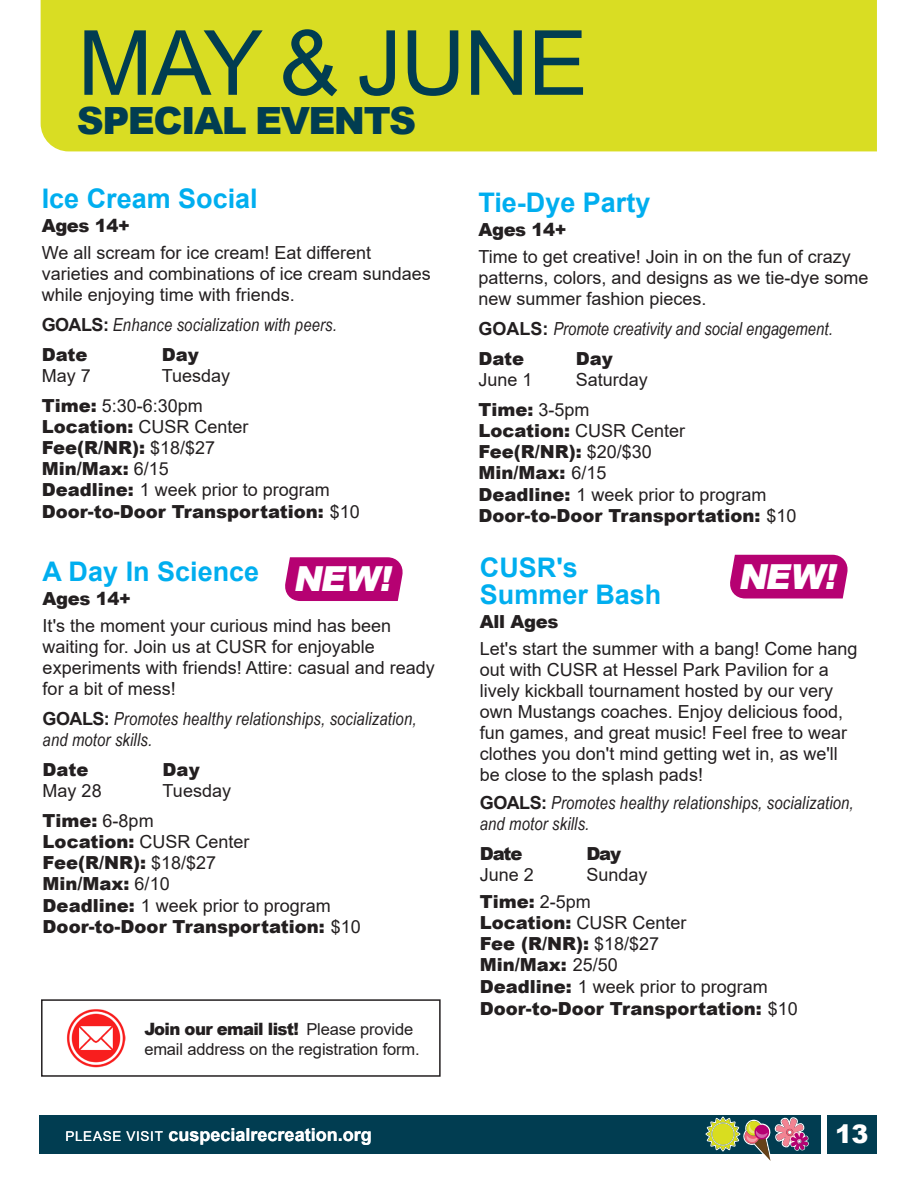
<style>
.page{position:relative;width:918px;height:1188px;background:#fff}
.page>*{position:absolute;margin:0;border:0;box-sizing:border-box;transform-origin:0 0}
.t1{font:90px "Arial";letter-spacing:-.015em;color:#013d51}
.t2{font:900 37.5px "Arial";letter-spacing:-.04em;color:#013d51}
.Program_Title{font:italic 900 34.5px "Arial";color:#fff}
.Program_Description{font:700 27px/27px "Arial";color:#00aeef}
.Program_Description-2{font:900 25.5px "Arial";color:#fff}
.Program_Description-3{font:18px/21px "Arial";color:#231f20}
.Program_Description-4{font:900 18px/21.3px "Arial";color:#231f20}
.Program_Description-5{font:italic 18px/21px "Arial Narrow";letter-spacing:.01em;color:#231f20}
.Program_Description-6{font:700 18px "Arial";color:#fff}
.Program_Title-2{font:900 16.95px "Arial";letter-spacing:-.04em;color:#231f20}
.Program_Title-3{font:16.5px "Arial";letter-spacing:-.01em;color:#231f20}
.s1{font-family:"Arial";font-weight:700;font-style:normal}
.s2{font-weight:400}
.s3{font-weight:900}
.s4{font-weight:400;font-size:16.5px}
.s5{font-weight:400;font-size:13.5px}
</style>
<div class="page">
<div style="left:41px;top:0;width:836px;height:151px;background:#d9dd23"></div>
<div style="left:40px;top:1115px;width:781px;height:39px;background:#013d51"></div>
<div style="left:828px;top:1115px;width:49px;height:39px;background:#013d51"></div>
<svg style="left:706px;top:1116px;width:103px;height:45px"></svg>
<div style="left:730px;top:555px;width:118px;height:43px;background:#b60172"></div>
<svg style="left:285px;top:557px;width:118px;height:44px;background:#b90e79"></svg>
<img style="left:66px;top:1009px;width:60px;height:59px">
<div style="left:41px;top:999px;width:400px;height:78px;border:2px solid #231f20"></div>
<p class="t1" style="left:78px;top:1px;width:512px">MAY &amp; JUNE</p>
<p class="t2" style="left:77px;top:93px;width:341px">SPECIAL EVENTS</p>
<p class="Program_Description" style="left:42px;top:185px;width:218px">Ice Cream Social</p>
<p class="Program_Description-4" style="left:42px;top:214px;width:90px">Ages 14+</p>
<p class="Program_Description-3" style="left:42px;top:242px;width:391px">We all scream for ice cream! Eat different varieties and combinations of ice cream sundaes while enjoying time with friends.</p>
<p class="Program_Description-5" style="left:42px;top:313px;width:297px"><span class="s1">GOALS:</span> Enhance socialization with peers.</p>
<p class="Program_Description-4" style="left:42px;top:343px;width:47px">Date</p>
<p class="Program_Description-4" style="left:162px;top:343px;width:39px">Day</p>
<p class="Program_Description-3" style="left:42px;top:365px;width:51px">May 7</p>
<p class="Program_Description-3" style="left:162px;top:365px;width:70px">Tuesday</p>
<p class="Program_Description-4" style="left:42px;top:394px;width:320px">Time: <span class="s2">5:30-6:30pm<br></span>Location: <span class="s2">CUSR Center<br></span>Fee(R/NR): <span class="s2">$18/$27<br></span>Min/Max: <span class="s2">6/15<br></span>Deadline: <span class="s2">1 week prior to program<br></span>Door-to-Door Transportation: <span class="s2">$10</span></p>
<p class="Program_Description" style="left:43px;top:559px;width:218px">A Day In Science</p>
<p class="Program_Description-4" style="left:43px;top:588px;width:90px">Ages 14+</p>
<p class="Program_Description-3" style="left:43px;top:615px;width:394px">It's the moment your curious mind has been waiting for. Join us at CUSR for enjoyable experiments with friends! Attire: casual and ready for a bit of mess!</p>
<p class="Program_Description-5" style="left:43px;top:708px;width:375px"><span class="s1">GOALS:</span> Promotes healthy relationships, socialization, and motor skills.</p>
<p class="Program_Description-4" style="left:43px;top:759px;width:47px">Date</p>
<p class="Program_Description-4" style="left:163px;top:759px;width:39px">Day</p>
<p class="Program_Description-3" style="left:43px;top:780px;width:61px">May 28</p>
<p class="Program_Description-3" style="left:163px;top:780px;width:70px">Tuesday</p>
<p class="Program_Description-4" style="left:43px;top:810px;width:320px">Time: <span class="s2">6-8pm<br></span>Location: <span class="s2">CUSR Center<br></span>Fee(R/NR): <span class="s2">$18/$27<br></span>Min/Max: <span class="s2">6/10<br></span>Deadline: <span class="s2">1 week prior to program<br></span>Door-to-Door Transportation: <span class="s2">$10</span></p>
<p class="Program_Description" style="left:478px;top:189px;width:174px">Tie-Dye Party</p>
<p class="Program_Description-4" style="left:478px;top:218px;width:90px">Ages 14+</p>
<p class="Program_Description-3" style="left:478px;top:246px;width:392px">Time to get creative! Join in on the fun of crazy patterns, colors, and designs as we tie-dye some new summer fashion pieces.</p>
<p class="Program_Description-5" style="left:478px;top:318px;width:356px"><span class="s1">GOALS:</span> Promote creativity and social engagement.</p>
<p class="Program_Description-4" style="left:478px;top:347px;width:47px">Date</p>
<p class="Program_Description-4" style="left:576px;top:347px;width:39px">Day</p>
<p class="Program_Description-3" style="left:478px;top:369px;width:56px">June 1</p>
<p class="Program_Description-3" style="left:576px;top:369px;width:74px">Saturday</p>
<p class="Program_Description-4" style="left:478px;top:398px;width:320px">Time: <span class="s2">3-5pm<br></span>Location: <span class="s2">CUSR Center<br></span>Fee(R/NR): <span class="s2">$20/$30<br></span>Min/Max: <span class="s2">6/15<br></span>Deadline: <span class="s2">1 week prior to program<br></span>Door-to-Door Transportation: <span class="s2">$10</span></p>
<p class="Program_Description" style="left:480px;top:554px;width:183px">CUSR's<br>Summer Bash</p>
<p class="Program_Description-4" style="left:480px;top:610px;width:80px">All Ages</p>
<p class="Program_Description-3" style="left:480px;top:638px;width:379px">Let's start the summer with a bang! Come hang out with CUSR at Hessel Park Pavilion for a lively kickball tournament hosted by our very own Mustangs coaches. Enjoy delicious food, fun games, and great music! Feel free to wear clothes you don't mind getting wet in, as we'll be close to the splash pads!</p>
<p class="Program_Description-5" style="left:480px;top:792px;width:375px"><span class="s1">GOALS:</span> Promotes healthy relationships, socialization, and motor skills.</p>
<p class="Program_Description-4" style="left:480px;top:842px;width:44px">Date</p>
<p class="Program_Description-4" style="left:586px;top:842px;width:36px">Day</p>
<p class="Program_Description-3" style="left:480px;top:864px;width:56px">June 2</p>
<p class="Program_Description-3" style="left:586px;top:864px;width:63px">Sunday</p>
<p class="Program_Description-4" style="left:480px;top:891px;width:113px">Time: <span class="s2">2-5pm</span></p>
<p class="Program_Description-3" style="left:480px;top:912px;width:208px"><span class="s3">Location:</span> CUSR Center</p>
<p class="Program_Description-4" style="left:480px;top:933px;width:181px">Fee (R/NR): <span class="s2">$18/$27</span></p>
<p class="Program_Description-3" style="left:480px;top:954px;width:290px;line-height:21.6px"><span class="s3">Min/Max:</span> 25/50<br><span class="s3">Deadline:</span> 1 week prior to program</p>
<p class="Program_Description-4" style="left:480px;top:997px;width:320px">Door-to-Door Transportation: <span class="s2">$10</span></p>
<p class="Program_Title" style="left:293px;top:554px;width:108px">NEW!</p>
<p class="Program_Title" style="left:738px;top:551px;width:108px">NEW!</p>
<p class="Program_Title-2" style="left:144px;top:1017px;width:270px">Join our email list! <span class="s4">Please provide</span></p>
<p class="Program_Title-3" style="left:144px;top:1038px;width:277px">email address on the registration form.</p>
<p class="Program_Description-6" style="left:65px;top:1122px;width:308px"><span class="s5">PLEASE VISIT</span> cuspecialrecreation.org</p>
<p class="Program_Description-2" style="left:835px;top:1115px;width:35px">13</p>
</div>
